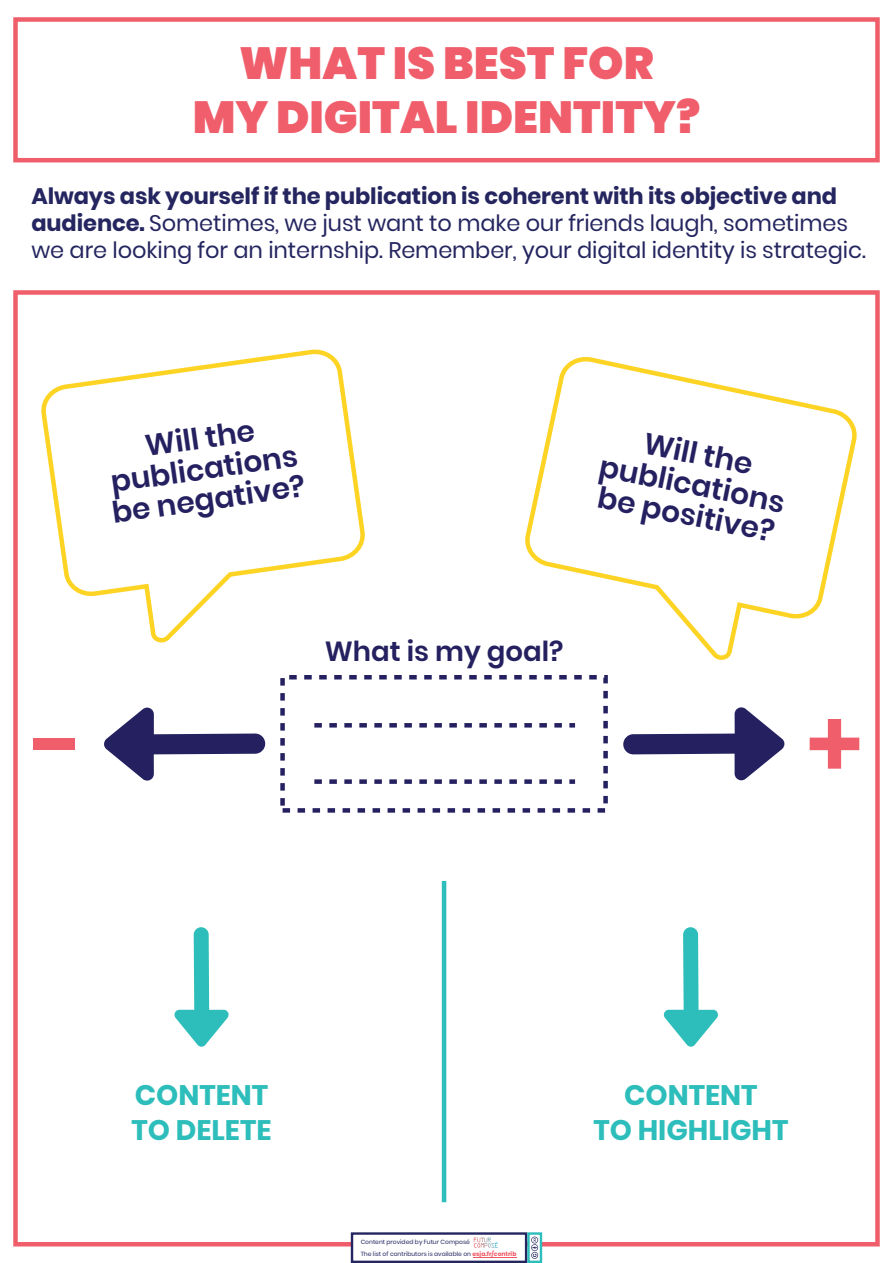
<style>
.page{position:relative;width:893px;height:1263px;background:#fff}
.page>*{position:absolute;margin:0;border:0;box-sizing:border-box;transform-origin:0 0}
.t1{font:900 45px/54px "Poppins";color:#f05e6b;text-align:center}
.t2{font:600 29.7px/30.8px "Poppins";color:#252161;text-align:center}
.t3{font:700 28.2px/35.1px "Poppins";color:#2dbebb}
.t4{font:600 27.6px "Poppins";color:#252161}
.t5{font:22.5px/27px "Poppins";letter-spacing:-.005em;color:#252660}
.t6{font:6px/12px "Poppins";color:#252660}
.s1{font-weight:700}
.s2{font-weight:700;color:#ef5562}
</style>
<div class="page">
<div style="left:13px;top:290px;width:867px;height:956px;border:4px solid #f05e6b"></div>
<svg style="left:41px;top:349px;width:324px;height:293px"></svg>
<svg style="left:525px;top:357px;width:332px;height:303px"></svg>
<div style="left:13px;top:17px;width:867px;height:145px;border:4px solid #f05e6b"></div>
<div style="left:280px;top:675px;width:328px;height:138px;border:4px dashed #252161"></div>
<svg style="left:314px;top:723px;width:261px;height:4px"></svg>
<svg style="left:314px;top:779px;width:261px;height:5px"></svg>
<div style="left:34px;top:738px;width:41px;height:11px;background:#f05e6b"></div>
<svg style="left:810px;top:719px;width:49px;height:50px"></svg>
<hr style="left:442px;top:881px;width:4px;height:321px;background:#2dbebb">
<svg style="left:174px;top:927px;width:55px;height:120px"></svg>
<svg style="left:664px;top:927px;width:54px;height:120px"></svg>
<svg style="left:623px;top:707px;width:162px;height:73px"></svg>
<svg style="left:104px;top:708px;width:161px;height:73px"></svg>
<div style="left:351px;top:1232px;width:176px;height:31px;background:#fff;border:2px solid #252660"></div>
<div style="left:527px;top:1232px;width:15px;height:31px;background:#fff;border:2px solid #2dbebb"></div>
<svg style="left:531px;top:1236px;width:7px;height:23px"></svg>
<hr style="left:473px;top:1257px;width:43px;height:1px;background:#ef5562">
<svg style="left:474px;top:1237px;width:24px;height:11px"></svg>
<h1 class="t1" style="left:193px;top:36px;width:509px">WHAT IS BEST FOR<br>MY DIGITAL IDENTITY?</h1>
<p class="t5" style="left:31px;top:182px;width:836px"><span class="s1">Always ask yourself if the publication is coherent with its objective and audience.</span> Sometimes, we just want to make our friends laugh, sometimes we are looking for an internship. Remember, your digital identity is strategic.</p>
<h2 class="t2" style="left:102px;top:436px;width:196px;rotate:-8deg">Will the publications be negative?</h2>
<h2 class="t2" style="left:609px;top:421px;width:190px;rotate:11deg">Will the publications be positive?</h2>
<p class="t4" style="left:325px;top:632px;width:240px">What is my goal?</p>
<p class="t3" style="left:131px;top:1077px;width:142px">CONTENT<br>TO DELETE</p>
<p class="t3" style="left:593px;top:1077px;width:196px;text-align:center">CONTENT<br>TO HIGHLIGHT</p>
<p class="t6" style="left:361px;top:1236px;width:157px">Content provided by Futur Composé<br>The list of contributors is available on <span class="s2">esja.fr/contrib</span></p>
</div>
